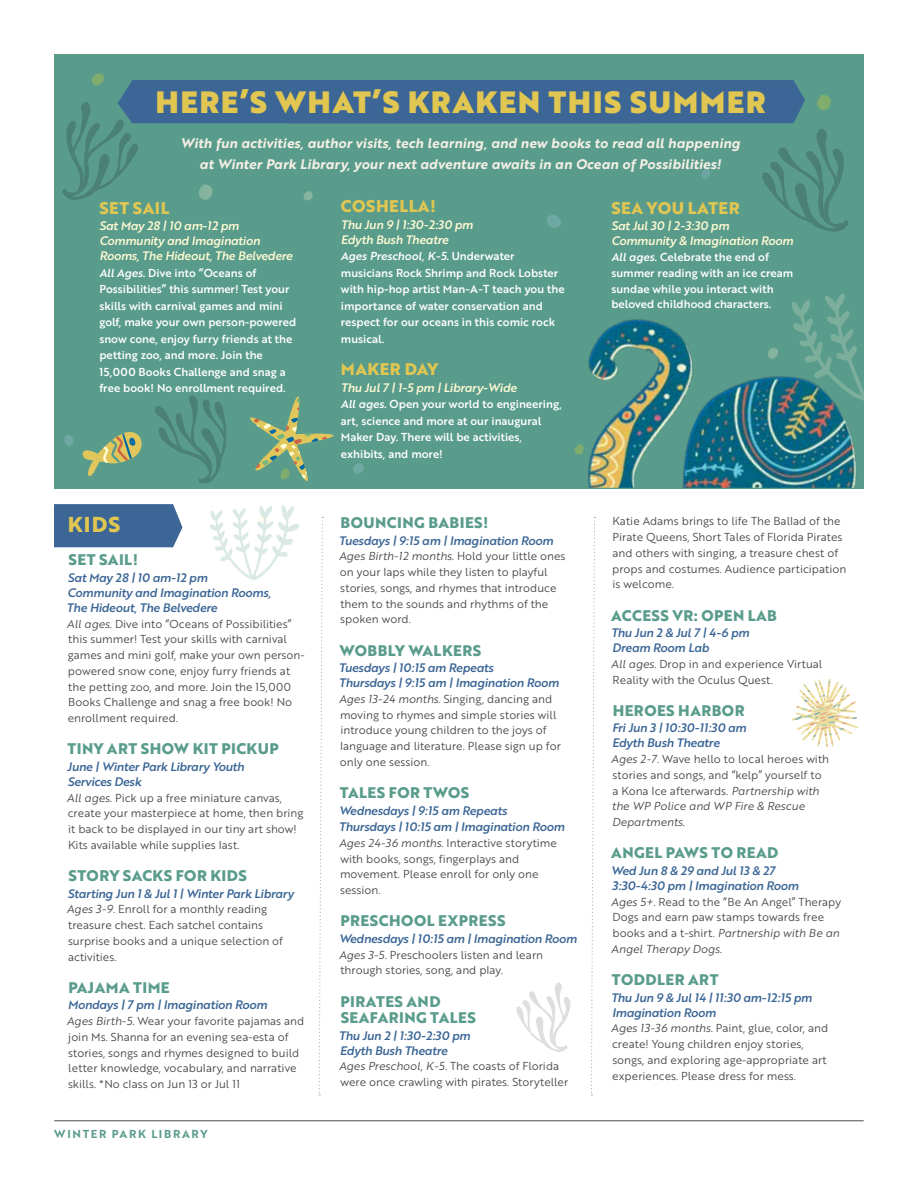
<style>
.page{position:relative;width:918px;height:1188px;background:#fff}
.page>*{position:absolute;margin:0;border:0;box-sizing:border-box;transform-origin:0 0}
.t1{font:30px "Brother 1816 Black";letter-spacing:.05em;color:#e1c751}
.t2{font:700 21px "Brother 1816 Extra";color:#e1c751}
.t3{font:700 16.5px "Brother 1816 Extra";letter-spacing:.03em;color:#e1c751}
.t4{font:700 15px/16.5px "Brother 1816 Extra";letter-spacing:.03em;color:#5a9c8c}
.t5{font:13.5px/21px "Brother 1816 Bold Italic";letter-spacing:.01em;color:#f4efe5;text-align:center}
.t6{font:12px/15px "Brother 1816 Medium Italic";letter-spacing:-.02em;color:#3b6696}
.t7{font:12px/15px "Brother 1816 Medium Italic";letter-spacing:-.02em;color:#fefad2}
.t8{font:11.25px/15.8px "Brother 1816 Book";color:#484544}
.t9{font:11.25px/16.5px "Brother 1816 Medium";color:#fff}
.t10{font:11.25px/15.8px "Brother 1816 Book Italic";color:#484544}
.t11{font:11.25px "Brother 1816 Medium Italic";color:#fff}
.t12{font:11.25px "Brother 1816 Bold";letter-spacing:.15em;color:#5a9c8c}
.s1{font-family:"Brother 1816 Medium Italic"}
.s2{font-family:"Brother 1816 Book Italic"}
.s3{font-family:"Brother 1816 Medium"}
.s4{font-family:"Brother 1816 Book"}
</style>
<div class="page">
<div style="left:54px;top:54px;width:810px;height:434px;background:#5a9c8c"></div>
<div style="left:54px;top:504px;width:128px;height:43px;background:#3b6696"></div>
<svg style="left:318px;top:517px;width:5px;height:578px"></svg>
<svg style="left:591px;top:517px;width:5px;height:578px"></svg>
<hr style="left:54px;top:1120px;width:810px;height:1px;background:#4d4d4d">
<img style="left:583px;top:319px;width:274px;height:169px">
<svg style="left:766px;top:347px;width:13px;height:12px"></svg>
<svg style="left:250px;top:396px;width:84px;height:85px"></svg>
<svg style="left:353px;top:463px;width:11px;height:11px"></svg>
<svg style="left:574px;top:444px;width:9px;height:11px"></svg>
<svg style="left:155px;top:395px;width:71px;height:88px"></svg>
<svg style="left:62px;top:73px;width:787px;height:159px"></svg>
<svg style="left:210px;top:505px;width:90px;height:75px"></svg>
<svg style="left:789px;top:294px;width:75px;height:108px"></svg>
<svg style="left:65px;top:435px;width:8px;height:11px"></svg>
<svg style="left:516px;top:982px;width:54px;height:70px"></svg>
<svg style="left:791px;top:679px;width:68px;height:69px"></svg>
<svg style="left:82px;top:432px;width:60px;height:44px"></svg>
<h1 class="t1" style="left:155px;top:79px;width:612px">HERE’S WHAT’S KRAKEN THIS SUMMER</h1>
<p class="t5" style="left:181px;top:132px;width:561px">With fun activities, author visits, tech learning, and new books to read all happening at Winter Park Library, your next adventure awaits in an Ocean of Possibilities!</p>
<h3 class="t3" style="left:99px;top:195px;width:72px">SET SAIL</h3>
<p class="t7" style="left:99px;top:218px;width:195px">Sat May 28 | 10 am-12 pm<br>Community and Imagination<br>Rooms, The Hideout, The Belvedere</p>
<p class="t9" style="left:99px;top:264px;width:198px"><span class="s1">All Ages.</span> Dive into “Oceans of Possibilities” this summer! Test your skills with carnival games and mini golf, make your own person-powered snow cone, enjoy furry friends at the petting zoo, and more. Join the 15,000 Books Challenge and snag a free book! No enrollment required.</p>
<h2 class="t2" style="left:68px;top:509px;width:54px">KIDS</h2>
<h3 class="t4" style="left:69px;top:551px;width:71px">SET SAIL!</h3>
<p class="t6" style="left:67px;top:570px;width:206px">Sat May 28 | 10 am-12 pm<br>Community and Imagination Rooms,<br>The Hideout, The Belvedere</p>
<p class="t8" style="left:67px;top:615px;width:239px"><span class="s2">All ages.</span> Dive into “Oceans of Possibilities” this summer! Test your skills with carnival games and mini golf, make your own person&shy;powered snow cone, enjoy furry friends at the petting zoo, and more. Join the 15,000<br>Books Challenge and snag a free book! No enrollment required.</p>
<h3 class="t4" style="left:68px;top:740px;width:213px">TINY ART SHOW KIT PICKUP</h3>
<p class="t6" style="left:67px;top:759px;width:178px">June | Winter Park Library Youth<br>Services Desk</p>
<p class="t8" style="left:67px;top:789px;width:238px"><span class="s2">All ages.</span> Pick up a free miniature canvas, create your masterpiece at home, then bring it back to be displayed in our tiny art show!<br>Kits available while supplies last.</p>
<h3 class="t4" style="left:69px;top:867px;width:180px">STORY SACKS FOR KIDS</h3>
<p class="t6" style="left:68px;top:885px;width:228px">Starting Jun 1 &amp; Jul 1 | Winter Park Library</p>
<p class="t8" style="left:67px;top:901px;width:218px"><span class="s2">Ages 3-9.</span> Enroll for a monthly reading treasure chest. Each satchel contains surprise books and a unique selection of activities.</p>
<h3 class="t4" style="left:68px;top:979px;width:103px">PAJAMA TIME</h3>
<p class="t6" style="left:68px;top:997px;width:201px">Mondays | 7 pm | Imagination Room</p>
<p class="t8" style="left:67px;top:1013px;width:239px"><span class="s2">Ages Birth-5.</span> Wear your favorite pajamas and join Ms. Shanna for an evening sea-esta of stories, songs and rhymes designed to build letter knowledge, vocabulary, and narrative skills. *No class on Jun 13 or Jul 11</p>
<p class="t12" style="left:54px;top:1126px;width:155px">WINTER PARK LIBRARY</p>
<h3 class="t3" style="left:341px;top:194px;width:97px">COSHELLA!</h3>
<p class="t7" style="left:341px;top:217px;width:134px">Thu Jun 9 | 1:30-2:30 pm<br>Edyth Bush Theatre</p>
<p class="t11" style="left:341px;top:248px;width:175px">Ages Preschool, K-5<span class="s3">. Underwater</span></p>
<p class="t9" style="left:341px;top:264px;width:225px">musicians Rock Shrimp and Rock Lobster with hip-hop artist Man-A-T teach you the importance of water conservation and respect for our oceans in this comic rock musical.</p>
<h3 class="t3" style="left:341px;top:357px;width:99px">MAKER DAY</h3>
<p class="t7" style="left:341px;top:379px;width:177px">Thu Jul 7 | 1-5 pm | Library-Wide</p>
<p class="t9" style="left:341px;top:395px;width:222px"><span class="s1">All ages.</span> Open your world to engineering, art, science and more at our inaugural Maker Day. There will be activities, exhibits, and more!</p>
<h3 class="t4" style="left:341px;top:514px;width:150px">BOUNCING BABIES!</h3>
<p class="t6" style="left:339px;top:532px;width:216px">Tuesdays | 9:15 am | Imagination Room</p>
<p class="t10" style="left:339px;top:548px;width:228px">Ages Birth-12 months. <span class="s4">Hold your little ones</span></p>
<p class="t8" style="left:340px;top:564px;width:218px">on your laps while they listen to playful stories, songs, and rhymes that introduce them to the sounds and rhythms of the spoken word.</p>
<h3 class="t4" style="left:340px;top:641px;width:143px">WOBBLY WALKERS</h3>
<p class="t6" style="left:339px;top:660px;width:222px">Tuesdays | 10:15 am Repeats<br>Thursdays | 9:15 am | Imagination Room</p>
<p class="t8" style="left:339px;top:691px;width:223px"><span class="s2">Ages 13-24 months.</span> Singing, dancing and moving to rhymes and simple stories will introduce young children to the joys of language and literature. Please sign up for only one session.</p>
<h3 class="t4" style="left:340px;top:784px;width:131px">TALES FOR TWOS</h3>
<p class="t6" style="left:339px;top:802px;width:227px;line-height:16.5px">Wednesdays | 9:15 am Repeats<br>Thursdays | 10:15 am | Imagination Room</p>
<p class="t8" style="left:339px;top:835px;width:219px"><span class="s2">Ages 24-36 months.</span> Interactive storytime with books, songs, fingerplays and movement. Please enroll for only one session.</p>
<h3 class="t4" style="left:341px;top:912px;width:167px">PRESCHOOL EXPRESS</h3>
<p class="t6" style="left:339px;top:931px;width:239px">Wednesdays | 10:15 am | Imagination Room</p>
<p class="t8" style="left:339px;top:946px;width:205px"><span class="s2">Ages 3-5.</span> Preschoolers listen and learn through stories, song, and play.</p>
<h3 class="t4" style="left:341px;top:992px;width:137px">PIRATES AND<br>SEAFARING TALES</h3>
<p class="t6" style="left:339px;top:1027px;width:133px">Thu Jun 2 | 1:30-2:30 pm<br>Edyth Bush Theatre</p>
<p class="t10" style="left:339px;top:1058px;width:222px">Ages Preschool, K-5. <span class="s4">The coasts of Florida</span></p>
<p class="t8" style="left:341px;top:1074px;width:229px">were once crawling with pirates. Storyteller</p>
<h3 class="t3" style="left:611px;top:195px;width:130px">SEA YOU LATER</h3>
<p class="t7" style="left:611px;top:218px;width:183px">Sat Jul 30 | 2-3:30 pm<br>Community &amp; Imagination Room</p>
<p class="t9" style="left:611px;top:249px;width:183px;line-height:15.8px"><span class="s1">All ages.</span> Celebrate the end of summer reading with an ice cream sundae while you interact with beloved childhood characters.</p>
<p class="t8" style="left:612px;top:513px;width:236px">Katie Adams brings to life The Ballad of the Pirate Queens, Short Tales of Florida Pirates and others with singing, a treasure chest of props and costumes. Audience participation is welcome.</p>
<h3 class="t4" style="left:611px;top:607px;width:167px">ACCESS VR: OPEN LAB</h3>
<p class="t6" style="left:611px;top:625px;width:140px">Thu Jun 2 &amp; Jul 7 | 4-6 pm<br>Dream Room Lab</p>
<p class="t8" style="left:611px;top:656px;width:213px"><span class="s2">All ages.</span> Drop in and experience Virtual<br>Reality with the Oculus Quest.</p>
<h3 class="t4" style="left:613px;top:702px;width:133px">HEROES HARBOR</h3>
<p class="t6" style="left:612px;top:720px;width:136px">Fri Jun 3 | 10:30-11:30 am<br>Edyth Bush Theatre</p>
<p class="t8" style="left:611px;top:751px;width:219px"><span class="s2">Ages 2-7.</span> Wave hello to local heroes with stories and songs, and “kelp” yourself to a Kona Ice afterwards. <span class="s2">Partnership with</span></p>
<p class="t10" style="left:612px;top:798px;width:194px">the WP Police and WP Fire &amp; Rescue<br>Departments.</p>
<h3 class="t4" style="left:611px;top:844px;width:169px">ANGEL PAWS TO READ</h3>
<p class="t6" style="left:611px;top:863px;width:189px">Wed Jun 8 &amp; 29 and Jul 13 &amp; 27<br>3:30-4:30 pm | Imagination Room</p>
<p class="t8" style="left:611px;top:893px;width:231px"><span class="s2">Ages 5+.</span> Read to the “Be An Angel” Therapy<br>Dogs and earn paw stamps towards free</p>
<p class="t10" style="left:611px;top:925px;width:230px"><span class="s4">books and a t-shirt.</span> Partnership with Be an<br>Angel Therapy Dogs.</p>
<h3 class="t4" style="left:612px;top:971px;width:108px">TODDLER ART</h3>
<p class="t6" style="left:611px;top:989px;width:203px">Thu Jun 9 &amp; Jul 14 | 11:30 am-12:15 pm<br>Imagination Room</p>
<p class="t8" style="left:611px;top:1020px;width:218px"><span class="s2">Ages 13-36 months.</span> Paint, glue, color, and create! Young children enjoy stories, songs, and exploring age-appropriate art experiences. Please dress for mess.</p>
</div>
